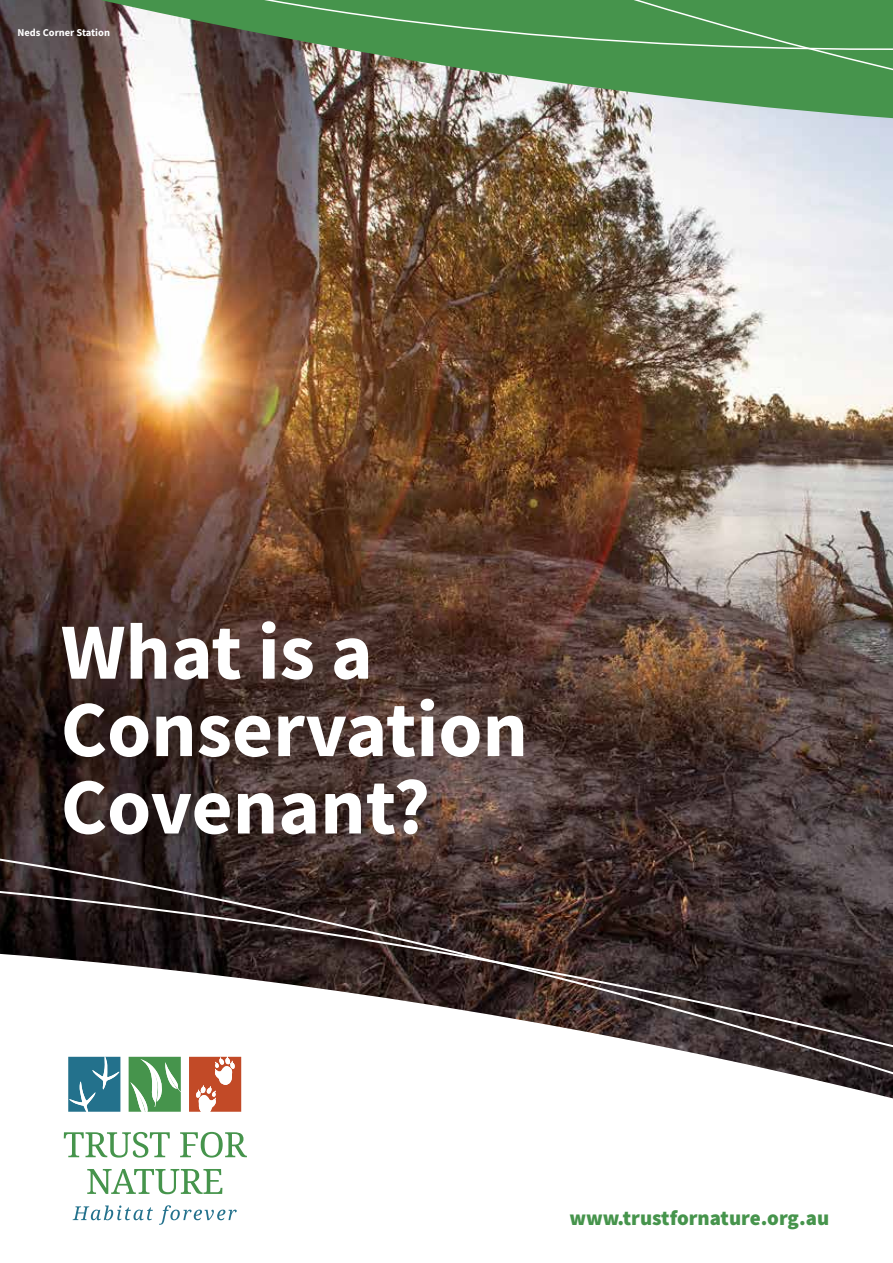
<style>
.page{position:relative;width:893px;height:1263px;background:#fff}
.page>*{position:absolute;margin:0;border:0;box-sizing:border-box;transform-origin:0 0}
.t1{font:700 79.5px/77.4px "Source Sans Pro";color:#fff}
.t2{font:900 21px "Source Sans Pro";color:#46944c}
.t3{font:700 10.5px "Source Sans Pro";color:#fff}
</style>
<div class="page">
<img style="left:0;top:257px;width:893px;height:459px">
<svg style="left:64px;top:1138px;width:106px;height:19px"></svg>
<svg style="left:180px;top:1138px;width:67px;height:19px"></svg>
<svg style="left:87px;top:1169px;width:135px;height:25px"></svg>
<svg style="left:73px;top:1205px;width:80px;height:15px"></svg>
<svg style="left:159px;top:1205px;width:78px;height:20px"></svg>
<svg style="left:0;top:716px;width:893px;height:422px"></svg>
<img style="left:0;top:174px;width:893px;height:83px">
<img style="left:0;top:0;width:893px;height:174px">
<p class="t3" style="left:18px;top:25px;width:94px">Neds Corner Station</p>
<p class="t1" style="left:61px;top:612px;width:469px">What is a<br>Conservation<br>Covenant?</p>
<p class="t2" style="left:569px;top:1203px;width:261px">www.trustfornature.org.au</p>
</div>
